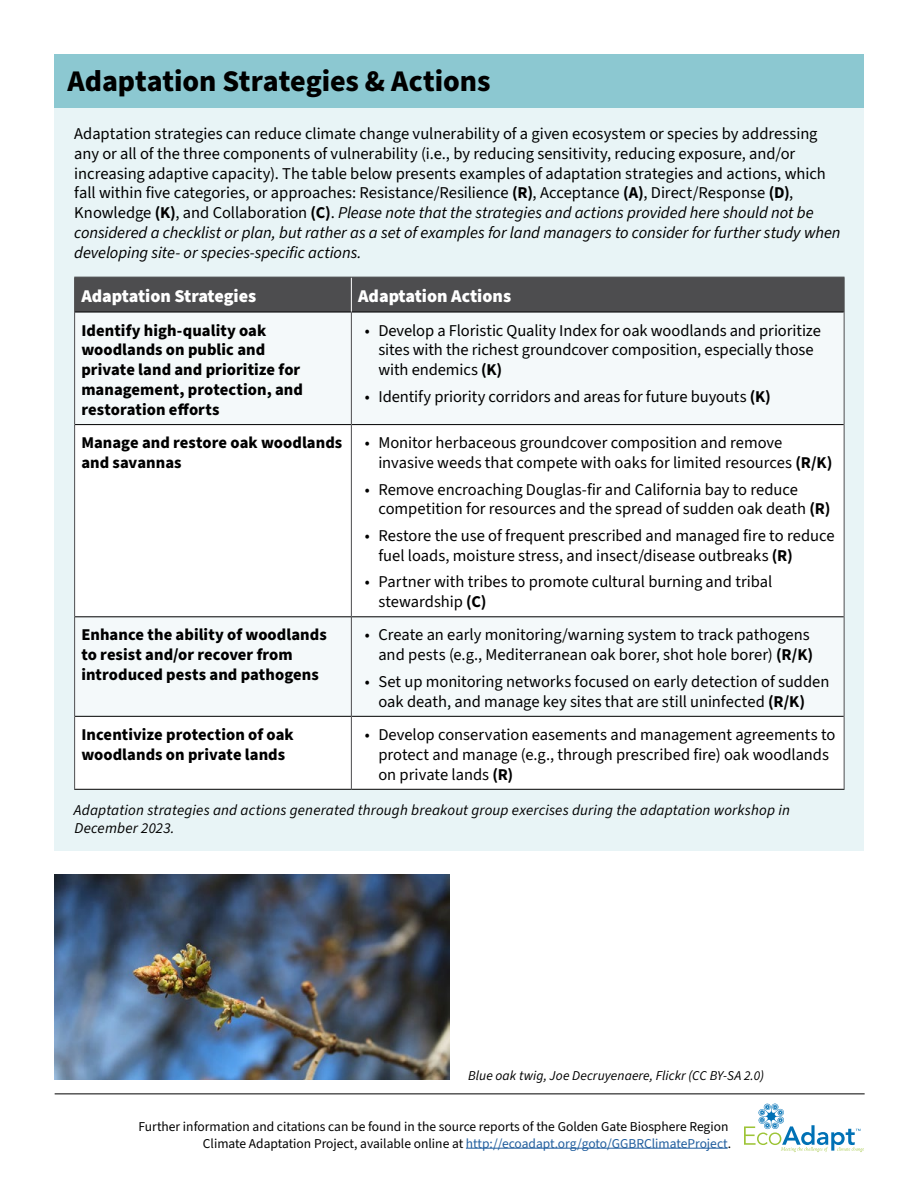
<style>
.page{position:relative;width:918px;height:1188px;background:#fff}
.page>*{position:absolute;margin:0;border:0;box-sizing:border-box;transform-origin:0 0}
.t1{font:800 30px "Source Sans 3";letter-spacing:-.005em;color:#000}
.t2{font:900 18px "Source Sans 3";color:#fff}
.Body_Copy{font:16.5px/19.8px "Source Sans 3";color:#000}
.table_not_bullets{font:800 16.5px/19.8px "Source Sans 3";letter-spacing:.005em;color:#000}
.Body_Copy-2{font:italic 15px/18px "Source Sans 3";letter-spacing:.01em;color:#000}
.t3{font:13.5px/16.2px "Source Sans 3";color:#000;text-align:right}
.Photo_Credit{font:italic 13.5px "Source Sans 3";letter-spacing:.005em;color:#000}
.s1{font-weight:700}
.s2{font-style:italic}
.s3{color:#215e9e}
</style>
<div class="page">
<hr style="left:466px;top:1148px;width:262px;height:1px;background:#215e9e">
<svg style="left:744px;top:1104px;width:120px;height:48px"></svg>
<hr style="left:55px;top:1094px;width:810px;height:1px;background:#000">
<div style="left:54px;top:108px;width:810px;height:742px;background:#e8f4f6"></div>
<div style="left:54px;top:54px;width:810px;height:54px;background:#8cc8d1"></div>
<div style="left:75px;top:278px;width:769px;height:34px;background:#4d4d4f"></div>
<div style="left:75px;top:313px;width:769px;height:111px;background:#f4f9fa"></div>
<div style="left:75px;top:425px;width:769px;height:364px;background:#fff"></div>
<div style="left:75px;top:617px;width:769px;height:99px;background:#f4f9fa"></div>
<hr style="left:75px;top:312px;width:276px;height:1px;background:#000">
<hr style="left:351px;top:312px;width:493px;height:1px;background:#000">
<hr style="left:75px;top:424px;width:276px;height:1px;background:#000">
<hr style="left:352px;top:424px;width:492px;height:1px;background:#000">
<hr style="left:75px;top:616px;width:276px;height:1px;background:#000">
<hr style="left:352px;top:616px;width:492px;height:1px;background:#000">
<hr style="left:75px;top:716px;width:276px;height:1px;background:#000">
<hr style="left:352px;top:716px;width:492px;height:1px;background:#000">
<hr style="left:74px;top:789px;width:277px;height:1px;background:#000">
<hr style="left:351px;top:789px;width:493px;height:1px;background:#000">
<hr style="left:351px;top:312px;width:1px;height:113px;background:#4d4d4f">
<hr style="left:351px;top:425px;width:1px;height:192px;background:#4d4d4f">
<hr style="left:351px;top:617px;width:1px;height:99px;background:#4d4d4f">
<hr style="left:351px;top:716px;width:1px;height:73px;background:#4d4d4f">
<hr style="left:351px;top:277px;width:1px;height:35px;background:#fff">
<hr style="left:74px;top:277px;width:277px;height:1px;background:#4d4d4f">
<hr style="left:74px;top:277px;width:1px;height:35px;background:#4d4d4f">
<hr style="left:351px;top:277px;width:493px;height:1px;background:#4d4d4f">
<hr style="left:844px;top:277px;width:1px;height:35px;background:#4d4d4f">
<hr style="left:74px;top:312px;width:1px;height:113px;background:#4d4d4f">
<hr style="left:844px;top:312px;width:1px;height:113px;background:#4d4d4f">
<hr style="left:74px;top:425px;width:1px;height:192px;background:#4d4d4f">
<hr style="left:844px;top:425px;width:1px;height:192px;background:#4d4d4f">
<hr style="left:74px;top:617px;width:1px;height:99px;background:#4d4d4f">
<hr style="left:844px;top:617px;width:1px;height:99px;background:#4d4d4f">
<hr style="left:74px;top:716px;width:1px;height:73px;background:#4d4d4f">
<hr style="left:844px;top:716px;width:1px;height:73px;background:#4d4d4f">
<img style="left:54px;top:875px;width:396px;height:205px">
<h2 class="t1" style="left:68px;top:61px;width:424px">Adaptation Strategies &amp; Actions</h2>
<p class="Body_Copy" style="left:74px;top:124px;width:768px">Adaptation strategies can reduce climate change vulnerability of a given ecosystem or species by addressing any or all of the three components of vulnerability (i.e., by reducing sensitivity, reducing exposure, and/or increasing adaptive capacity). The table below presents examples of adaptation strategies and actions, which fall within five categories, or approaches: Resistance/Resilience <span class="s1">(R)</span>, Acceptance <span class="s1">(A)</span>, Direct/Response <span class="s1">(D)</span>, Knowledge <span class="s1">(K)</span>, and Collaboration <span class="s1">(C)</span>. <span class="s2">Please note that the strategies and actions provided here should not be considered a checklist or plan, but rather as a set of examples for land managers to consider for further study when developing site- or species-specific actions.</span></p>
<p class="t2" style="left:81px;top:284px;width:176px">Adaptation Strategies</p>
<p class="t2" style="left:358px;top:284px;width:155px">Adaptation Actions</p>
<p class="table_not_bullets" style="left:81px;top:320px;width:223px">Identify high-quality oak woodlands on public and private land and prioritize for management, protection, and restoration efforts</p>
<p class="Body_Copy" style="left:378px;top:320px;width:444px;text-indent:-14px">• Develop a Floristic Quality Index for oak woodlands and prioritize sites with the richest groundcover composition, especially those with endemics <span class="s1">(K)</span></p>
<p class="Body_Copy" style="left:365px;top:386px;width:408px">• Identify priority corridors and areas for future buyouts <span class="s1">(K)</span></p>
<p class="table_not_bullets" style="left:81px;top:433px;width:262px">Manage and restore oak woodlands and savannas</p>
<p class="Body_Copy" style="left:378px;top:433px;width:456px;text-indent:-14px">• Monitor herbaceous groundcover composition and remove invasive weeds that compete with oaks for limited resources <span class="s1">(R/K)</span></p>
<p class="Body_Copy" style="left:378px;top:479px;width:454px;text-indent:-14px">• Remove encroaching Douglas-fir and California bay to reduce competition for resources and the spread of sudden oak death <span class="s1">(R)</span></p>
<p class="Body_Copy" style="left:378px;top:526px;width:458px;text-indent:-14px">• Restore the use of frequent prescribed and managed fire to reduce fuel loads, moisture stress, and insect/disease outbreaks <span class="s1">(R)</span></p>
<p class="Body_Copy" style="left:378px;top:572px;width:396px;text-indent:-14px">• Partner with tribes to promote cultural burning and tribal stewardship <span class="s1">(C)</span></p>
<p class="table_not_bullets" style="left:81px;top:625px;width:247px">Enhance the ability of woodlands to resist and/or recover from introduced pests and pathogens</p>
<p class="Body_Copy" style="left:365px;top:625px;width:450px;text-align:right">• Create an early monitoring/warning system to track pathogens and pests (e.g., Mediterranean oak borer, shot hole borer) <span class="s1">(R/K)</span></p>
<p class="Body_Copy" style="left:378px;top:671px;width:453px;text-indent:-14px">• Set up monitoring networks focused on early detection of sudden oak death, and manage key sites that are still uninfected <span class="s1">(R/K)</span></p>
<p class="table_not_bullets" style="left:81px;top:725px;width:214px">Incentivize protection of oak woodlands on private lands</p>
<p class="Body_Copy" style="left:378px;top:725px;width:459px;text-indent:-14px">• Develop conservation easements and management agreements to protect and manage (e.g., through prescribed fire) oak woodlands on private lands <span class="s1">(R)</span></p>
<p class="Body_Copy-2" style="left:74px;top:801px;width:717px">Adaptation strategies and actions generated through breakout group exercises during the adaptation workshop in<br>December 2023.</p>
<p class="Photo_Credit" style="left:468px;top:1067px;width:298px">Blue oak twig, Joe Decruyenaere, Flickr (CC BY-SA 2.0)</p>
<p class="t3" style="left:139px;top:1119px;width:594px">Further information and citations can be found in the source reports of the Golden Gate Biosphere Region<br>Climate Adaptation Project, available online at <span class="s3">http://ecoadapt.org/goto/GGBRClimateProject</span>.</p>
</div>
